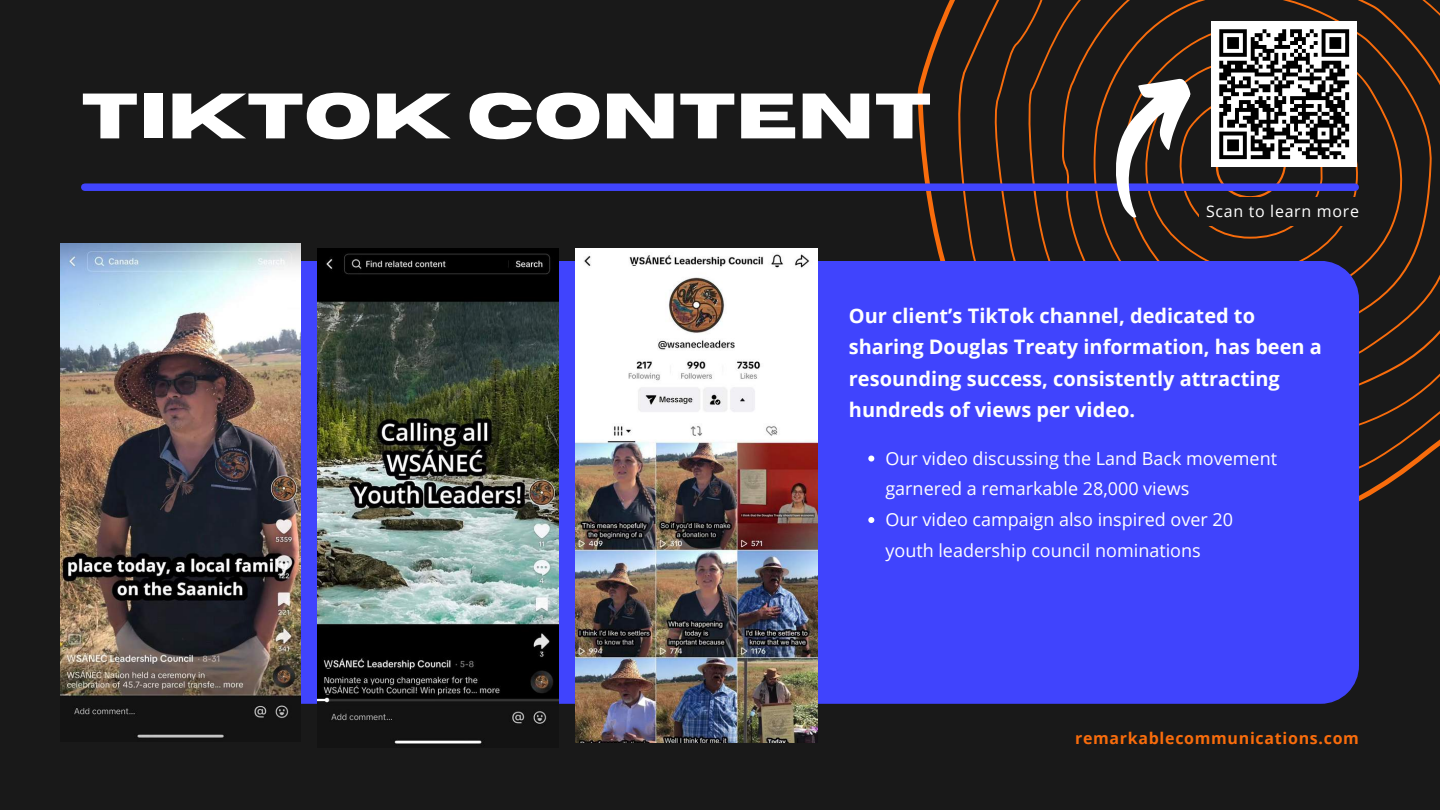
<style>
.page{position:relative;width:1440px;height:810px;background:#191919}
.page>*{position:absolute;margin:0;border:0;box-sizing:border-box;transform-origin:0 0}
.t1{font:700 64px "Horizon";color:#fff}
.t2{font:700 20px/31.5px "Open Sans";color:#fff}
.t3{font:18px/30.8px "Open Sans";color:#fff}
.t4{font:700 16px "Open Sans";letter-spacing:.045em;color:#f86c0c}
.t5{font:16px "Open Sans";letter-spacing:.045em;color:#fff}
</style>
<div class="page">
<svg style="left:918px;top:2px;width:470px;height:500px"></svg>
<svg style="left:949px;top:0;width:491px;height:484px"></svg>
<div style="left:85px;top:183px;width:1270px;height:8px;background:#4044fd"></div>
<div style="left:301px;top:261px;width:1058px;height:443px;background:#4044fd"></div>
<img style="left:575px;top:249px;width:242px;height:493px">
<img style="left:61px;top:243px;width:240px;height:496px">
<img style="left:317px;top:249px;width:242px;height:497px">
<svg style="left:868px;top:456px;width:6px;height:6px"></svg>
<svg style="left:868px;top:517px;width:6px;height:6px"></svg>
<div style="left:1211px;top:21px;width:146px;height:146px;background:#fff"></div>
<svg style="left:1093px;top:27px;width:260px;height:212px"></svg>
<div style="left:1199px;top:197px;width:166px;height:29px;background:#191919"></div>
<h1 class="t1" style="left:81px;top:85px;width:852px">TIKTOK CONTENT</h1>
<p class="t5" style="left:1206px;top:200px;width:154px">Scan to learn more</p>
<p class="t2" style="left:849px;top:299px;width:475px">Our client’s TikTok channel, dedicated to sharing Douglas Treaty information, has been a resounding success, consistently attracting hundreds of views per video.</p>
<p class="t3" style="left:885px;top:442px;width:393px">Our video discussing the Land Back movement garnered a remarkable 28,000 views<br>Our video campaign also inspired over 20 youth leadership council nominations</p>
<p class="t4" style="left:1075px;top:727px;width:285px">remarkablecommunications.com</p>
</div>
